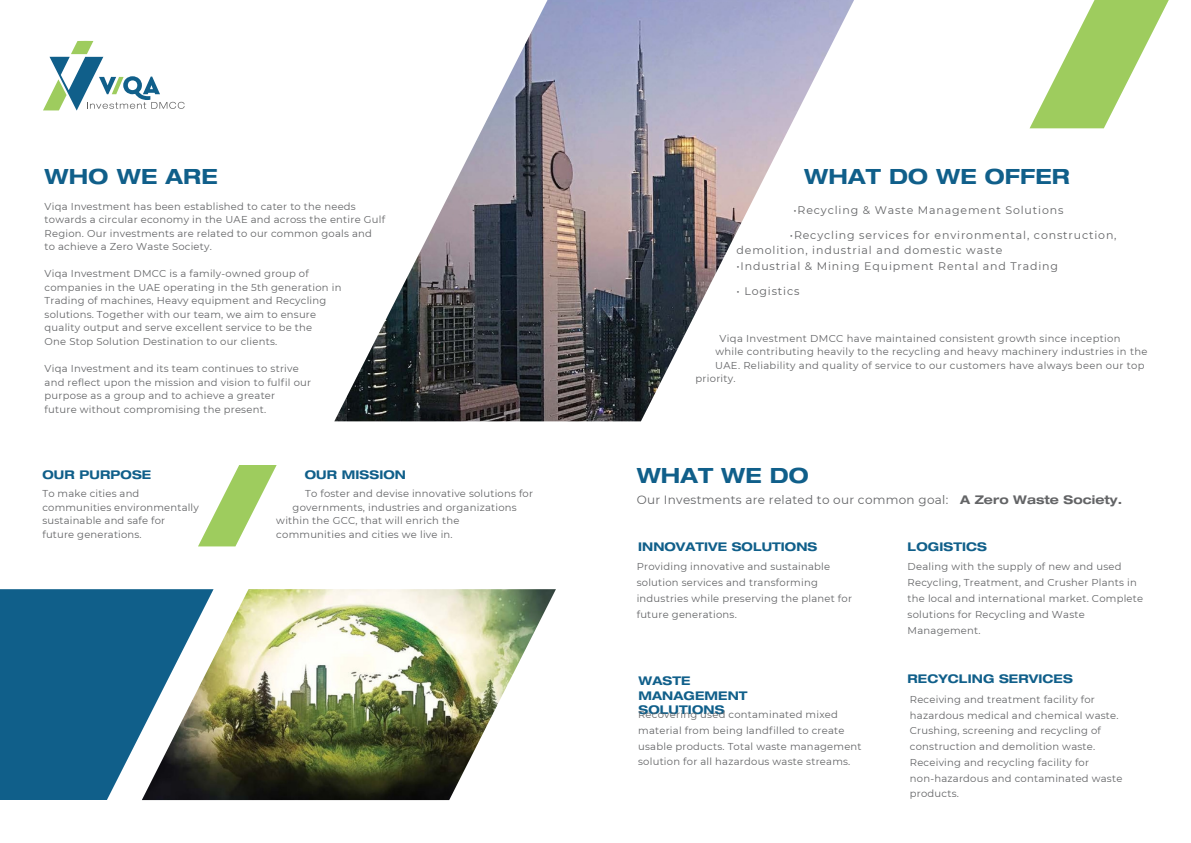
<style>
.page{position:relative;width:1191px;height:843px;background:#fff}
.page>*{position:absolute;margin:0;border:0;box-sizing:border-box;transform-origin:0 0}
.t1{font:700 expanded 21px "Helvetica Neue LT Std";letter-spacing:.005em;color:#105f8a}
.t2{font:700 expanded 12px/14.2px "Helvetica Neue LT Std";letter-spacing:.01em;color:#105f8a}
.t3{font:12px "Montserrat";letter-spacing:.025em;color:#636466}
.t4{font:700 expanded 12px "Helvetica Neue LT Std";letter-spacing:.005em;color:#636466}
.t5{font:11px "Montserrat";letter-spacing:.075em;color:#636466}
.t6{font:10px/15.8px "Montserrat";letter-spacing:.025em;color:#636466}
</style>
<div class="page">
<img style="left:213px;top:589px;width:343px;height:210px">
<svg style="left:43px;top:41px;width:142px;height:69px"></svg>
<svg style="left:0;top:589px;width:213px;height:210px;background:#377290"></svg>
<svg style="left:198px;top:465px;width:79px;height:81px"></svg>
<svg style="left:1030px;top:0;width:138px;height:128px"></svg>
<img style="left:334px;top:0;width:520px;height:421px">
<p class="t1" style="left:45px;top:169px;width:174px">WHO WE ARE</p>
<p class="t6" style="left:45px;top:199px;width:342px;line-height:13.5px">Viqa Investment has been established to cater to the needs towards a circular economy in the UAE and across the entire Gulf<br>Region. Our investments are related to our common goals and</p>
<p class="t6" style="left:45px;top:239px;width:169px">to achieve a Zero Waste Society.</p>
<p class="t6" style="left:45px;top:266px;width:266px">Viqa Investment DMCC is a family-owned group of</p>
<p class="t6" style="left:45px;top:279px;width:298px">companies in the UAE operating in the 5th generation in</p>
<p class="t6" style="left:45px;top:293px;width:283px">Trading of machines, Heavy equipment and Recycling</p>
<p class="t6" style="left:45px;top:306px;width:273px">solutions. Together with our team, we aim to ensure</p>
<p class="t6" style="left:45px;top:320px;width:269px">quality output and serve excellent service to be the</p>
<p class="t6" style="left:45px;top:333px;width:234px">One Stop Solution Destination to our clients.</p>
<p class="t6" style="left:45px;top:360px;width:256px">Viqa Investment and its team continues to strive</p>
<p class="t6" style="left:45px;top:374px;width:268px">and reflect upon the mission and vision to fulfil our</p>
<p class="t6" style="left:45px;top:387px;width:232px">purpose as a group and to achieve a greater</p>
<p class="t6" style="left:45px;top:401px;width:223px">future without compromising the present.</p>
<p class="t2" style="left:42px;top:469px;width:110px">OUR PURPOSE</p>
<p class="t2" style="left:305px;top:469px;width:103px">OUR MISSION</p>
<p class="t6" style="left:42px;top:487px;width:158px;line-height:13.5px">To make cities and communities environmentally sustainable and safe for future generations.</p>
<p class="t6" style="left:305px;top:486px;width:229px">To foster and devise innovative solutions for</p>
<p class="t6" style="left:292px;top:499px;width:226px">governments, industries and organizations</p>
<p class="t6" style="left:276px;top:513px;width:185px">within the GCC, that will enrich the</p>
<p class="t6" style="left:276px;top:526px;width:178px">communities and cities we live in.</p>
<p class="t1" style="left:804px;top:169px;width:267px">WHAT DO WE OFFER</p>
<p class="t5" style="left:793px;top:203px;width:271px">•Recycling &amp; Waste Management Solutions</p>
<p class="t5" style="left:789px;top:228px;width:328px">•Recycling services for environmental, construction,</p>
<p class="t5" style="left:736px;top:243px;width:267px">demolition, industrial and domestic waste</p>
<p class="t5" style="left:736px;top:259px;width:323px">•Industrial &amp; Mining Equipment Rental and Trading</p>
<p class="t5" style="left:736px;top:284px;width:64px">• Logistics</p>
<p class="t6" style="left:719px;top:330px;width:402px">Viqa Investment DMCC have maintained consistent growth since inception</p>
<p class="t6" style="left:715px;top:345px;width:434px;line-height:13.5px">while contributing heavily to the recycling and heavy machinery industries in the<br>UAE. Reliability and quality of service to our customers have always been our top</p>
<p class="t6" style="left:695px;top:371px;width:41px">priority.</p>
<p class="t1" style="left:636px;top:468px;width:173px">WHAT WE DO</p>
<p class="t3" style="left:636px;top:492px;width:313px">Our Investments are related to our common goal:</p>
<p class="t4" style="left:960px;top:495px;width:163px">A Zero Waste Society.</p>
<p class="t2" style="left:638px;top:541px;width:180px">INNOVATIVE SOLUTIONS</p>
<p class="t2" style="left:907px;top:541px;width:81px">LOGISTICS</p>
<p class="t6" style="left:636px;top:558px;width:217px">Providing innovative and sustainable solution services and transforming industries while preserving the planet for future generations.</p>
<p class="t2" style="left:638px;top:675px;width:110px">WASTE<br>MANAGEMENT<br>SOLUTIONS</p>
<p class="t6" style="left:638px;top:706px;width:225px">Recovering used contaminated mixed material from being landfilled to create usable products. Total waste management solution for all hazardous waste streams.</p>
<p class="t6" style="left:907px;top:558px;width:237px">Dealing with the supply of new and used Recycling, Treatment, and Crusher Plants in the local and international market. Complete solutions for Recycling and Waste Management.</p>
<p class="t2" style="left:907px;top:672px;width:167px">RECYCLING SERVICES</p>
<p class="t6" style="left:909px;top:691px;width:214px">Receiving and treatment facility for hazardous medical and chemical waste.<br>Crushing, screening and recycling of construction and demolition waste.<br>Receiving and recycling facility for non-hazardous and contaminated waste products.</p>
</div>
